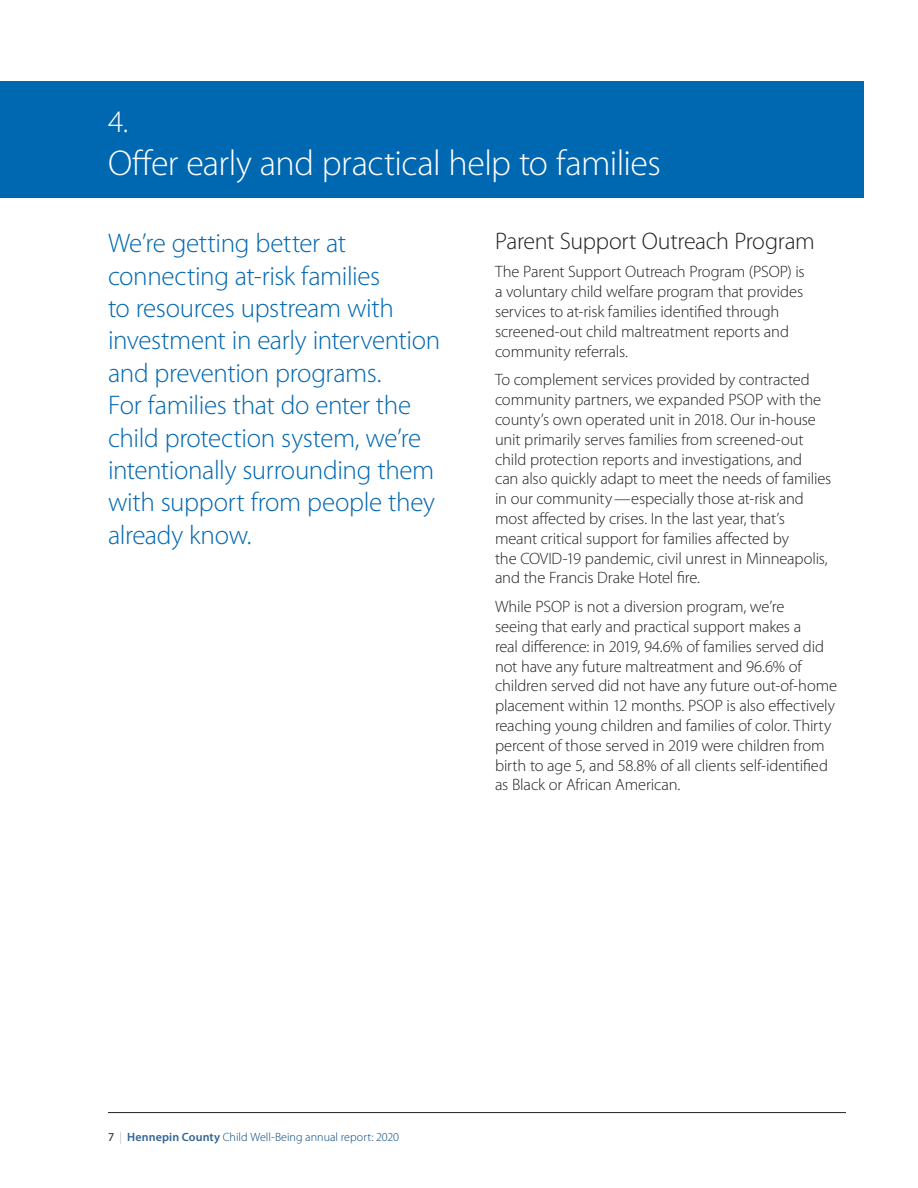
<style>
.page{position:relative;width:918px;height:1188px;background:#fff}
.page>*{position:absolute;margin:0;border:0;box-sizing:border-box;transform-origin:0 0}
.sub_head{font:300 36px "Myriad Pro";letter-spacing:-.015em;color:#fff}
.sub_head-2{font:300 31.5px "Myriad Pro";color:#fff}
.t1{font:300 27px/32.4px "Myriad Pro";letter-spacing:-.015em;color:#0067b1}
.Sub_subhead{font:300 24px "Myriad Pro";letter-spacing:-.015em;color:#231f20}
.t2{font:300 16.5px/19.8px "Myriad Pro";letter-spacing:-.01em;color:#231f20}
.t3{font:300 12px "Myriad Pro";color:#00447c}
.s1{font-weight:400;color:#231f20}
.s2{color:#adafb1}
.s3{font-weight:600;color:#306396}
</style>
<div class="page">
<hr style="left:108px;top:1112px;width:738px;height:1px;background:#231f20">
<div style="left:0;top:81px;width:864px;height:117px;background:#0067b1"></div>
<p class="sub_head-2" style="left:108px;top:104px;width:22px">4.</p>
<p class="sub_head" style="left:108px;top:143px;width:554px">Offer early and practical help to families</p>
<p class="t1" style="left:108px;top:227px;width:334px">We’re getting better at connecting at-risk families<br>to resources upstream with investment in early intervention and prevention programs.<br>For families that do enter the child protection system, we’re intentionally surrounding them with support from people they already know.</p>
<p class="Sub_subhead" style="left:495px;top:227px;width:321px">Parent Support Outreach Program</p>
<p class="t2" style="left:495px;top:262px;width:311px">The Parent Support Outreach Program (PSOP) is a voluntary child welfare program that provides services to at-risk families identified through screened-out child maltreatment reports and community referrals.</p>
<p class="t2" style="left:495px;top:370px;width:338px">To complement services provided by contracted community partners, we expanded PSOP with the county’s own operated unit in 2018. Our in-house unit primarily serves families from screened-out child protection reports and investigations, and<br>can also quickly adapt to meet the needs of families in our community—especially those at-risk and most affected by crises. In the last year, that’s<br>meant critical support for families affected by<br>the COVID-19 pandemic, civil unrest in Minneapolis, and the Francis Drake Hotel fire.</p>
<p class="t2" style="left:495px;top:597px;width:344px">While PSOP is not a diversion program, we’re<br>seeing that early and practical support makes a<br>real difference: in 2019, 94.6% of families served did not have any future maltreatment and 96.6% of children served did not have any future out-of-home placement within 12 months. PSOP is also effectively reaching young children and families of color. Thirty percent of those served in 2019 were children from birth to age 5, and 58.8% of all clients self-identified as Black or African American.</p>
<p class="t3" style="left:108px;top:1131px;width:293px"><span class="s1">7</span> <span class="s2">|</span> <span class="s3">Hennepin County</span> Child Well-Being annual report: 2020</p>
</div>
